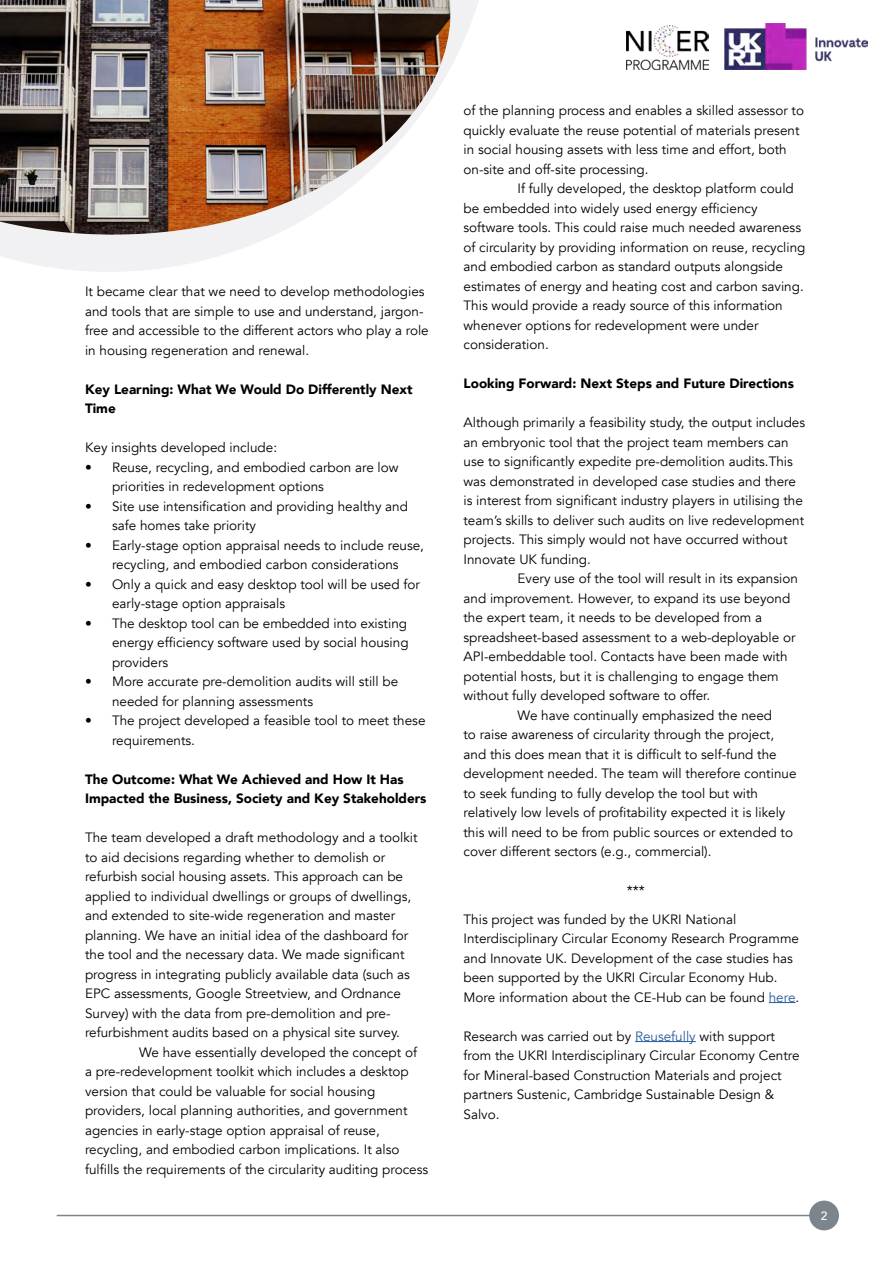
<style>
.page{position:relative;width:893px;height:1263px;background:#fff}
.page>*{position:absolute;margin:0;border:0;box-sizing:border-box;transform-origin:0 0}
.t1{font:13.5px/19.5px "Avenir";color:#000}
.t2{font:900 13.5px/19.5px "Avenir";color:#000}
.t3{font:500 12px "Avenir";color:#fff}
.s1{color:#275b9b}
</style>
<div class="page">
<hr style="left:57px;top:1215px;width:767px;height:1px;background:#7c858c">
<div style="left:809px;top:1200px;width:30px;height:30px;background:#7c858c;border-radius:50%"></div>
<svg style="left:0;top:0;width:479px;height:272px"></svg>
<img style="left:0;top:0;width:451px;height:235px">
<svg style="left:769px;top:1002px;width:27px;height:1px"></svg>
<hr style="left:635px;top:1041px;width:61px;height:1px;background:#275b9b">
<img style="left:724px;top:24px;width:143px;height:46px">
<img style="left:626px;top:26px;width:82px;height:44px">
<p class="t1" style="left:85px;top:282px;width:345px">It became clear that we need to develop methodologies and tools that are simple to use and understand, jargon&shy;free and accessible to the different actors who play a role in housing regeneration and renewal.</p>
<p class="t2" style="left:85px;top:379px;width:329px">Key Learning: What We Would Do Differently Next<br>Time</p>
<p class="t1" style="left:85px;top:438px;width:194px">Key insights developed include:</p>
<p class="t1" style="left:112px;top:458px;width:288px;text-indent:-27px">• Reuse, recycling, and embodied carbon are low priorities in redevelopment options</p>
<p class="t1" style="left:112px;top:497px;width:297px;text-indent:-27px">• Site use intensification and providing healthy and safe homes take priority</p>
<p class="t1" style="left:85px;top:536px;width:340px;text-align:center">• Early-stage option appraisal needs to include reuse, recycling, and embodied carbon considerations</p>
<p class="t1" style="left:112px;top:575px;width:309px;text-indent:-27px">• Only a quick and easy desktop tool will be used for early-stage option appraisals</p>
<p class="t1" style="left:112px;top:614px;width:298px;text-align:justify;text-indent:-27px">• The desktop tool can be embedded into existing energy efficiency software used by social housing providers</p>
<p class="t1" style="left:112px;top:672px;width:288px;text-indent:-27px">• More accurate pre-demolition audits will still be needed for planning assessments</p>
<p class="t1" style="left:112px;top:711px;width:315px;text-indent:-27px">• The project developed a feasible tool to meet these requirements.</p>
<p class="t2" style="left:85px;top:769px;width:343px">The Outcome: What We Achieved and How It Has<br>Impacted the Business, Society and Key Stakeholders</p>
<p class="t1" style="left:85px;top:828px;width:334px">The team developed a draft methodology and a toolkit</p>
<p class="t1" style="left:85px;top:847px;width:302px">to aid decisions regarding whether to demolish or</p>
<p class="t1" style="left:85px;top:867px;width:320px">refurbish social housing assets. This approach can be</p>
<p class="t1" style="left:85px;top:886px;width:328px">applied to individual dwellings or groups of dwellings,</p>
<p class="t1" style="left:85px;top:906px;width:312px">and extended to site-wide regeneration and master</p>
<p class="t1" style="left:85px;top:925px;width:325px">planning. We have an initial idea of the dashboard for</p>
<p class="t1" style="left:85px;top:945px;width:321px">the tool and the necessary data. We made significant</p>
<p class="t1" style="left:85px;top:964px;width:326px">progress in integrating publicly available data (such as</p>
<p class="t1" style="left:85px;top:984px;width:317px">EPC assessments, Google Streetview, and Ordnance</p>
<p class="t1" style="left:85px;top:1003px;width:307px">Survey) with the data from pre-demolition and pre-</p>
<p class="t1" style="left:85px;top:1023px;width:317px">refurbishment audits based on a physical site survey.</p>
<p class="t1" style="left:139px;top:1042px;width:280px">We have essentially developed the concept of</p>
<p class="t1" style="left:85px;top:1062px;width:325px">a pre-redevelopment toolkit which includes a desktop</p>
<p class="t1" style="left:85px;top:1081px;width:292px">version that could be valuable for social housing</p>
<p class="t1" style="left:85px;top:1101px;width:324px">providers, local planning authorities, and government</p>
<p class="t1" style="left:85px;top:1120px;width:296px">agencies in early-stage option appraisal of reuse,</p>
<p class="t1" style="left:85px;top:1140px;width:316px">recycling, and embodied carbon implications. It also</p>
<p class="t1" style="left:85px;top:1159px;width:345px">fulfills the requirements of the circularity auditing process</p>
<p class="t1" style="left:463px;top:101px;width:342px">of the planning process and enables a skilled assessor to quickly evaluate the reuse potential of materials present in social housing assets with less time and effort, both on-site and off-site processing.</p>
<p class="t1" style="left:463px;top:179px;width:343px;text-indent:54px">If fully developed, the desktop platform could be embedded into widely used energy efficiency software tools. This could raise much needed awareness of circularity by providing information on reuse, recycling and embodied carbon as standard outputs alongside estimates of energy and heating cost and carbon saving.<br>This would provide a ready source of this information whenever options for redevelopment were under consideration.</p>
<p class="t2" style="left:463px;top:373px;width:332px">Looking Forward: Next Steps and Future Directions</p>
<p class="t1" style="left:463px;top:413px;width:343px">Although primarily a feasibility study, the output includes an embryonic tool that the project team members can use to significantly expedite pre-demolition audits.This was demonstrated in developed case studies and there is interest from significant industry players in utilising the team’s skills to deliver such audits on live redevelopment projects. This simply would not have occurred without Innovate UK funding.</p>
<p class="t1" style="left:517px;top:569px;width:282px">Every use of the tool will result in its expansion</p>
<p class="t1" style="left:463px;top:589px;width:328px">and improvement. However, to expand its use beyond</p>
<p class="t1" style="left:463px;top:608px;width:300px">the expert team, it needs to be developed from a</p>
<p class="t1" style="left:463px;top:628px;width:334px">spreadsheet-based assessment to a web-deployable or</p>
<p class="t1" style="left:463px;top:647px;width:326px">API-embeddable tool. Contacts have been made with</p>
<p class="t1" style="left:463px;top:667px;width:317px">potential hosts, but it is challenging to engage them</p>
<p class="t1" style="left:463px;top:686px;width:248px">without fully developed software to offer.</p>
<p class="t1" style="left:517px;top:706px;width:256px">We have continually emphasized the need</p>
<p class="t1" style="left:463px;top:725px;width:312px">to raise awareness of circularity through the project,</p>
<p class="t1" style="left:463px;top:745px;width:315px">and this does mean that it is difficult to self-fund the</p>
<p class="t1" style="left:463px;top:764px;width:335px">development needed. The team will therefore continue</p>
<p class="t1" style="left:463px;top:783px;width:296px">to seek funding to fully develop the tool but with</p>
<p class="t1" style="left:463px;top:803px;width:323px">relatively low levels of profitability expected it is likely</p>
<p class="t1" style="left:463px;top:822px;width:331px">this will need to be from public sources or extended to</p>
<p class="t1" style="left:463px;top:842px;width:250px">cover different sectors (e.g., commercial).</p>
<p class="t1" style="left:627px;top:881px;width:19px">***</p>
<p class="t1" style="left:463px;top:909px;width:337px">This project was funded by the UKRI National Interdisciplinary Circular Economy Research Programme and Innovate UK. Development of the case studies has been supported by the UKRI Circular Economy Hub.<br>More information about the CE-Hub can be found <span class="s1">here</span>.</p>
<p class="t1" style="left:463px;top:1026px;width:338px">Research was carried out by <span class="s1">Reusefully</span> with support from the UKRI Interdisciplinary Circular Economy Centre for Mineral-based Construction Materials and project partners Sustenic, Cambridge Sustainable Design &amp; Salvo.</p>
<p class="t3" style="left:821px;top:1205px;width:8px">2</p>
</div>
